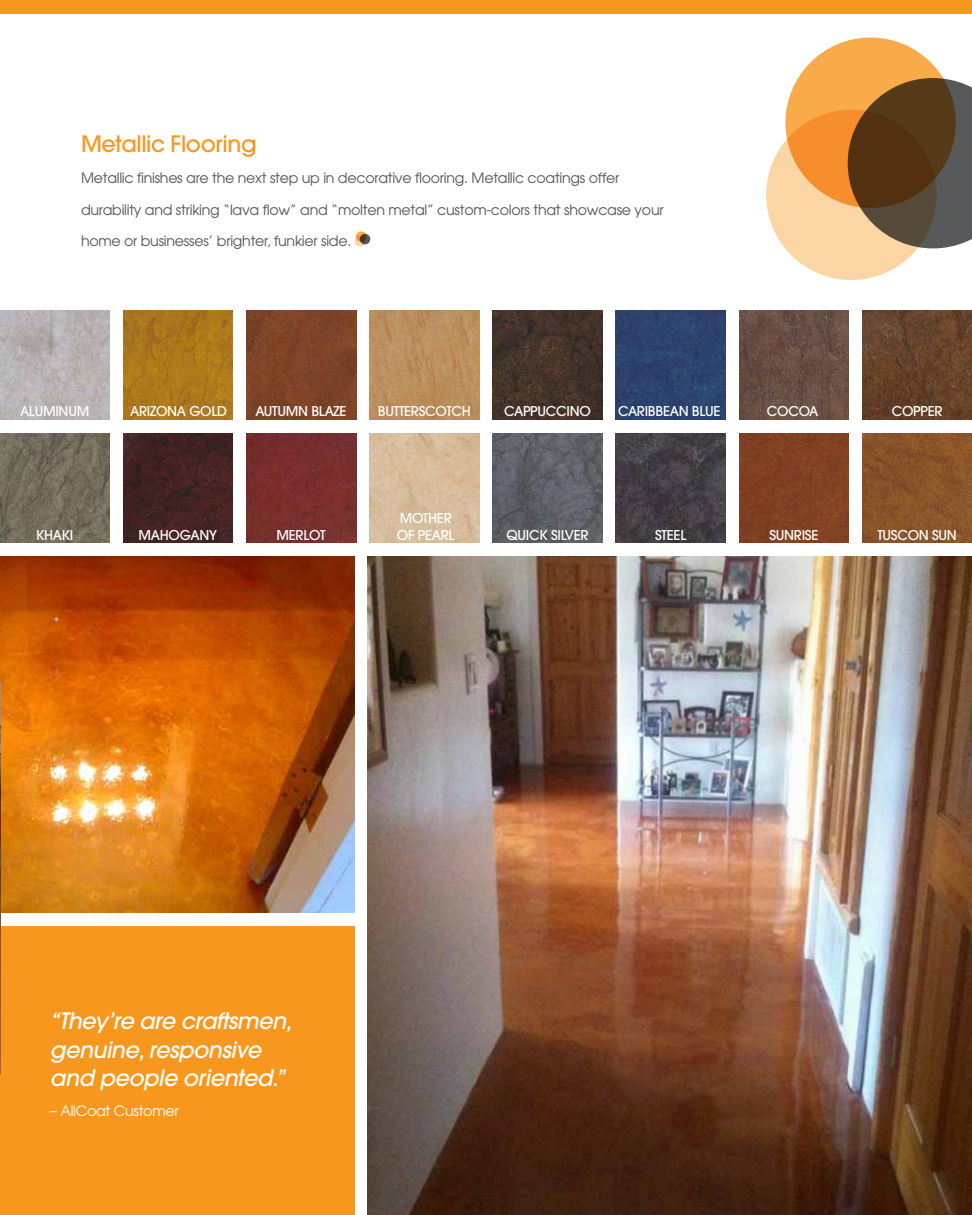
<style>
.page{position:relative;width:972px;height:1215px;background:#fff}
.page>*{position:absolute;margin:0;border:0;box-sizing:border-box;transform-origin:0 0}
.t1{font:italic 500 22.5px/28.5px "Avant Garde";letter-spacing:-.02em;color:#fff}
.t2{font:500 22.5px "Avant Garde";letter-spacing:-.02em;color:#f8971d}
.t3{font:14.25px "Avant Garde";letter-spacing:-.02em;color:#58595b}
.t4{font:14.25px "Avant Garde";letter-spacing:-.02em;color:#fff}
.t5{font:500 13.5px/16.5px "Avant Garde";letter-spacing:-.02em;color:#fff}
</style>
<div class="page">
<img style="left:0;top:310px;width:110px;height:110px">
<img style="left:370px;top:310px;width:109px;height:110px">
<img style="left:123px;top:310px;width:110px;height:110px">
<img style="left:246px;top:310px;width:110px;height:110px">
<img style="left:493px;top:310px;width:109px;height:110px">
<div style="left:616px;top:310px;width:110px;height:110px;background:#2d436d"></div>
<img style="left:739px;top:310px;width:110px;height:110px">
<img style="left:862px;top:310px;width:110px;height:110px">
<img style="left:0;top:433px;width:110px;height:110px">
<img style="left:370px;top:433px;width:109px;height:110px">
<img style="left:123px;top:433px;width:110px;height:110px">
<div style="left:246px;top:433px;width:110px;height:110px;background:#782f2d"></div>
<img style="left:493px;top:433px;width:109px;height:110px">
<img style="left:616px;top:433px;width:110px;height:110px">
<div style="left:739px;top:433px;width:110px;height:110px;background:#804123"></div>
<img style="left:862px;top:433px;width:110px;height:110px">
<svg style="left:360px;top:234px;width:10px;height:10px"></svg>
<svg style="left:356px;top:231px;width:10px;height:11px"></svg>
<svg style="left:355px;top:236px;width:10px;height:10px"></svg>
<img style="left:368px;top:556px;width:604px;height:659px">
<img style="left:0;top:556px;width:354px;height:357px">
<div style="left:0;top:926px;width:354px;height:289px;background:#f8971d"></div>
<img style="left:0;top:682px;width:1px;height:392px">
<div style="left:919px;top:78px;width:53px;height:170px;background:#58595b"></div>
<svg style="left:785px;top:38px;width:171px;height:170px;background:#bd8239"></svg>
<svg style="left:766px;top:110px;width:171px;height:170px;background:#bb8c5a"></svg>
<div style="left:0;top:0;width:972px;height:14px;background:#f8971d"></div>
<h1 class="t2" style="left:81px;top:130px;width:177px">Metallic Flooring</h1>
<p class="t3" style="left:81px;top:169px;width:540px">Metallic finishes are the next step up in decorative flooring. Metallic coatings offer</p>
<p class="t3" style="left:81px;top:201px;width:584px">durability and striking “lava flow” and “molten metal” custom-colors that showcase your</p>
<p class="t3" style="left:81px;top:232px;width:272px">home or businesses’ brighter, funkier side.</p>
<p class="t5" style="left:20px;top:402px;width:71px">ALUMINUM</p>
<p class="t5" style="left:130px;top:402px;width:98px">ARIZONA GOLD</p>
<p class="t5" style="left:255px;top:402px;width:93px">AUTUMN BLAZE</p>
<p class="t5" style="left:378px;top:402px;width:95px">BUTTERSCOTCH</p>
<p class="t5" style="left:504px;top:402px;width:88px">CAPPUCCINO</p>
<p class="t5" style="left:618px;top:402px;width:104px">CARIBBEAN BLUE</p>
<p class="t5" style="left:767px;top:402px;width:53px">COCOA</p>
<p class="t5" style="left:892px;top:402px;width:52px">COPPER</p>
<p class="t5" style="left:36px;top:526px;width:39px">KHAKI</p>
<p class="t5" style="left:138px;top:526px;width:80px">MAHOGANY</p>
<p class="t5" style="left:277px;top:526px;width:51px">MERLOT</p>
<p class="t5" style="left:397px;top:510px;width:59px">MOTHER<br>OF PEARL</p>
<p class="t5" style="left:507px;top:526px;width:84px">QUICK SILVER</p>
<p class="t5" style="left:655px;top:526px;width:33px">STEEL</p>
<p class="t5" style="left:769px;top:526px;width:51px">SUNRISE</p>
<p class="t5" style="left:877px;top:526px;width:81px">TUSCON SUN</p>
<h1 class="t1" style="left:50px;top:1007px;width:244px">“They’re are craftsmen, genuine, responsive and people oriented.”</h1>
<p class="t4" style="left:50px;top:1102px;width:130px">– AllCoat Customer</p>
</div>
